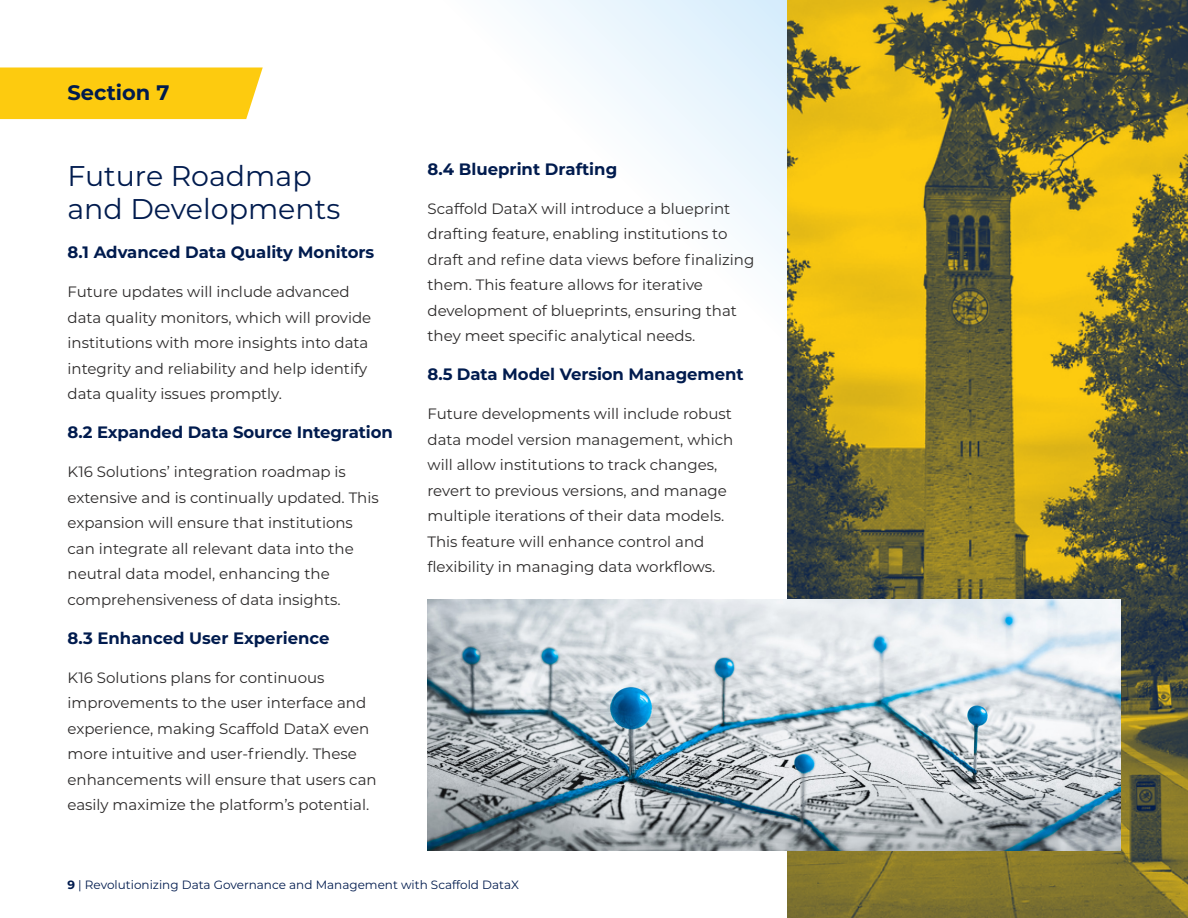
<style>
.page{position:relative;width:1188px;height:918px;background:#fff}
.page>*{position:absolute;margin:0;border:0;box-sizing:border-box;transform-origin:0 0}
.Light_11ptx{font:28.5px/33px "Montserrat";color:#001b4e}
.Light_11ptx-2{font:700 21px "Montserrat";color:#001b4e}
.Light_11ptx-3{font:700 16.5px "Montserrat";letter-spacing:-.005em;color:#001b4e}
.Light_11ptx-4{font:15px/25.5px "Montserrat";color:#2c2a2a}
.t1{font:12px "Montserrat";color:#001b4e}
.s1{font-weight:700}
</style>
<div class="page">
<svg style="left:520px;top:0;width:268px;height:599px"></svg>
<div style="left:0;top:68px;width:263px;height:51px;background:#fdcb0f"></div>
<img style="left:788px;top:0;width:400px;height:918px">
<img style="left:428px;top:599px;width:692px;height:251px">
<p class="Light_11ptx-2" style="left:68px;top:78px;width:103px">Section 7</p>
<p class="Light_11ptx" style="left:68px;top:159px;width:274px">Future Roadmap and Developments</p>
<p class="Light_11ptx-3" style="left:68px;top:241px;width:308px">8.1 Advanced Data Quality Monitors</p>
<p class="Light_11ptx-4" style="left:68px;top:279px;width:305px">Future updates will include advanced data quality monitors, which will provide institutions with more insights into data integrity and reliability and help identify data quality issues promptly.</p>
<p class="Light_11ptx-3" style="left:68px;top:421px;width:327px">8.2 Expanded Data Source Integration</p>
<p class="Light_11ptx-4" style="left:68px;top:459px;width:313px">K16 Solutions’ integration roadmap is extensive and is continually updated. This expansion will ensure that institutions can integrate all relevant data into the neutral data model, enhancing the comprehensiveness of data insights.</p>
<p class="Light_11ptx-3" style="left:68px;top:626px;width:264px">8.3 Enhanced User Experience</p>
<p class="Light_11ptx-4" style="left:68px;top:664px;width:311px">K16 Solutions plans for continuous improvements to the user interface and experience, making Scaffold DataX even more intuitive and user-friendly. These enhancements will ensure that users can easily maximize the platform’s potential.</p>
<p class="Light_11ptx-3" style="left:428px;top:157px;width:191px">8.4 Blueprint Drafting</p>
<p class="Light_11ptx-4" style="left:428px;top:195px;width:328px">Scaffold DataX will introduce a blueprint drafting feature, enabling institutions to draft and refine data views before finalizing them. This feature allows for iterative development of blueprints, ensuring that they meet specific analytical needs.</p>
<p class="Light_11ptx-3" style="left:428px;top:362px;width:318px">8.5 Data Model Version Management</p>
<p class="Light_11ptx-4" style="left:428px;top:401px;width:307px">Future developments will include robust data model version management, which will allow institutions to track changes, revert to previous versions, and manage multiple iterations of their data models.<br>This feature will enhance control and flexibility in managing data workflows.</p>
<p class="t1" style="left:68px;top:877px;width:453px"><span class="s1">9</span> | Revolutionizing Data Governance and Management with Scaffold DataX</p>
</div>
